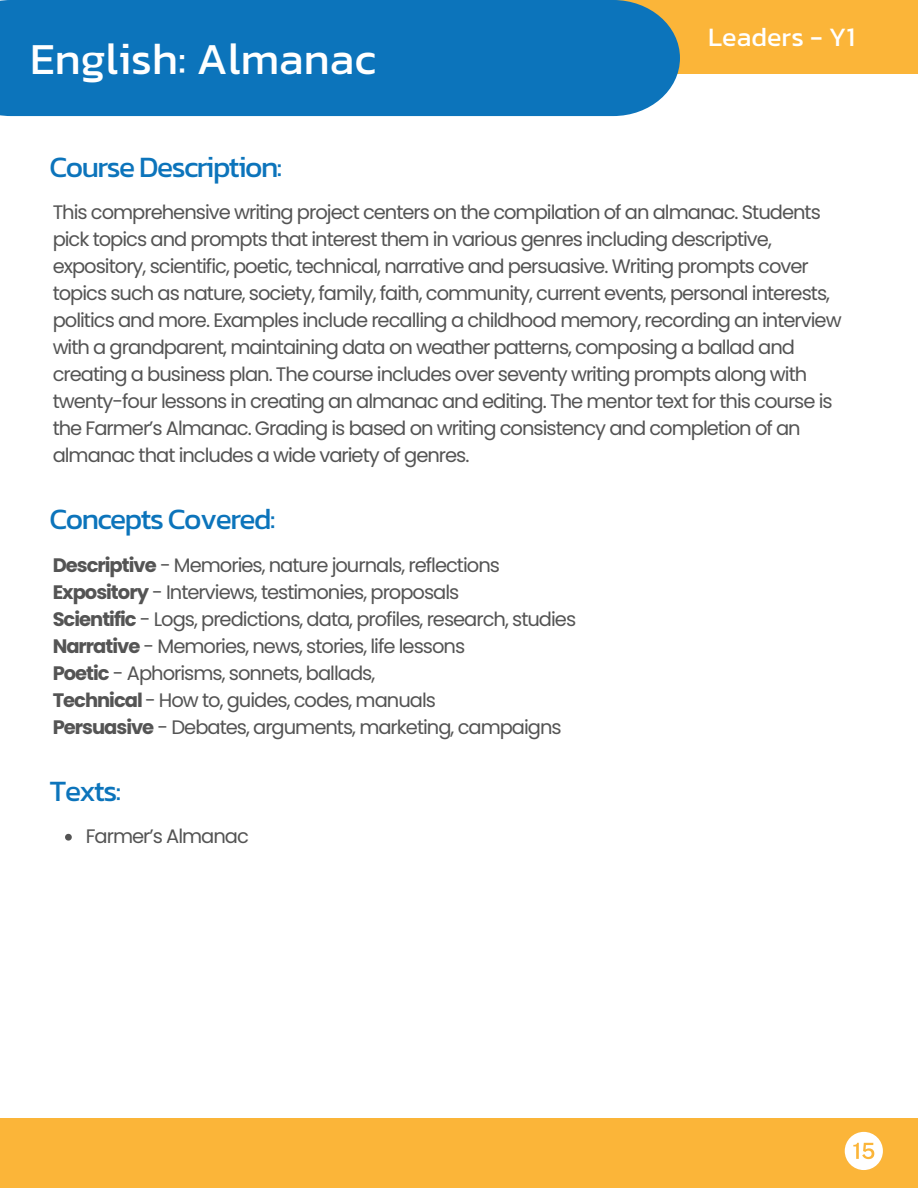
<style>
.page{position:relative;width:918px;height:1188px;background:#fff}
.page>*{position:absolute;margin:0;border:0;box-sizing:border-box;transform-origin:0 0}
.t1{font:45px "Kanit";color:#fff}
.t2{font:30px "Kanit";letter-spacing:-.05em;color:#0c74bb}
.t3{font:27px "Kanit";color:#fff}
.t4{font:19.5px/27px "Poppins";letter-spacing:-.05em;color:#545454}
.s1{font-weight:700}
</style>
<div class="page">
<div style="left:333px;top:0;width:585px;height:74px;background:#fbb539"></div>
<div style="left:0;top:0;width:680px;height:116px;background:#0c74bb"></div>
<div style="left:0;top:1118px;width:918px;height:70px;background:#fbb539"></div>
<svg style="left:845px;top:1132px;width:38px;height:38px"></svg>
<svg style="left:65px;top:834px;width:7px;height:7px"></svg>
<h1 class="t1" style="left:30px;top:24px;width:347px">English: Almanac</h1>
<p class="t3" style="left:708px;top:16px;width:149px">Leaders - Y1</p>
<h3 class="t2" style="left:50px;top:144px;width:234px">Course Description:</h3>
<h2 class="t4" style="left:53px;top:199px;width:791px">This comprehensive writing project centers on the compilation of an almanac. Students pick topics and prompts that interest them in various genres including descriptive, expository, scientific, poetic, technical, narrative and persuasive. Writing prompts cover topics such as nature, society, family, faith, community, current events, personal interests, politics and more. Examples include recalling a childhood memory, recording an interview with a grandparent, maintaining data on weather patterns, composing a ballad and creating a business plan. The course includes over seventy writing prompts along with twenty-four lessons in creating an almanac and editing. The mentor text for this course is the Farmer’s Almanac. Grading is based on writing consistency and completion of an almanac that includes a wide variety of genres.</h2>
<p class="t2" style="left:50px;top:496px;width:227px">Concepts Covered:</p>
<h2 class="t4" style="left:53px;top:551px;width:449px"><span class="s1">Descriptive</span> - Memories, nature journals, reflections</h2>
<p class="t4" style="left:53px;top:578px;width:408px"><span class="s1">Expository</span> - Interviews, testimonies, proposals</p>
<p class="t4" style="left:53px;top:605px;width:525px"><span class="s1">Scientific</span> - Logs, predictions, data, profiles, research, studies</p>
<p class="t4" style="left:53px;top:632px;width:414px"><span class="s1">Narrative</span> - Memories, news, stories, life lessons</p>
<p class="t4" style="left:53px;top:659px;width:324px"><span class="s1">Poetic</span> - Aphorisms, sonnets, ballads,</p>
<p class="t4" style="left:53px;top:686px;width:385px"><span class="s1">Technical</span> - How to, guides, codes, manuals</p>
<p class="t4" style="left:53px;top:713px;width:511px"><span class="s1">Persuasive</span> - Debates, arguments, marketing, campaigns</p>
<p class="t2" style="left:50px;top:768px;width:73px">Texts:</p>
<h2 class="t4" style="left:86px;top:823px;width:165px">Farmer’s Almanac</h2>
</div>
